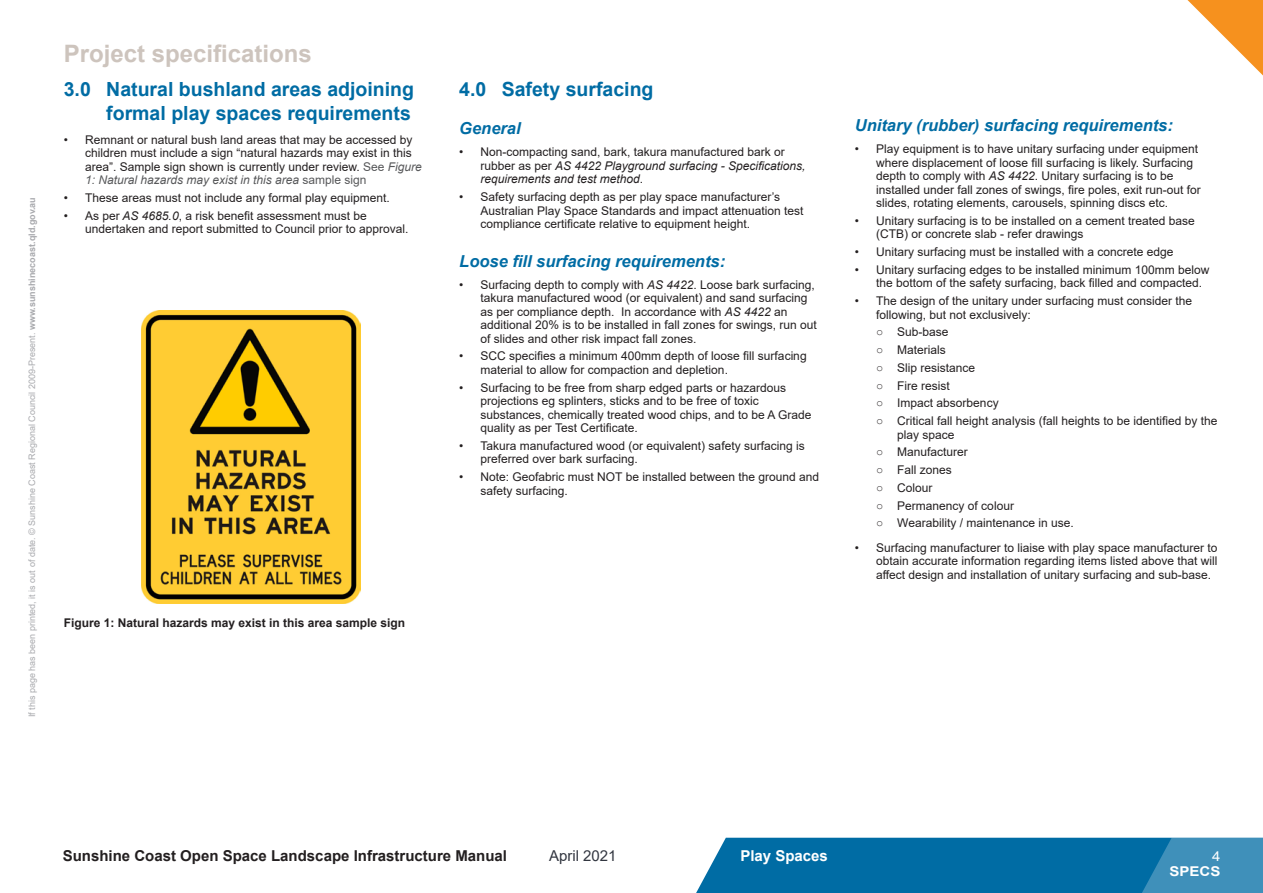
<style>
.page{position:relative;width:1263px;height:893px;background:#fff}
.page>*{position:absolute;margin:0;border:0;box-sizing:border-box;transform-origin:0 0}
.t1{font:700 24px "Arial";color:#cdc4bd}
.t2{font:700 19.5px/24px "Arial";color:#006ca4;text-align:right}
.LIM_Heading_03{font:italic 700 16.5px "Arial";color:#006ca4}
.t3{font:700 15px "Arial";color:#231f20}
.t4{font:700 15px "Arial";color:#fff}
.t5{font:15px "Arial";color:#323640}
.t6{font:700 13.5px "Arial";color:#fff;scale:1.11 1}
.t7{font:13.5px "Arial";color:#fff;scale:1.11 1}
.t8{font:12px/13.5px "Arial";color:#231f20}
.t9{font:italic 12px/13.5px "Arial";color:#231f20}
.LIM_Figure_heading{font:700 12px "Arial";color:#231f20}
.t10{font:9px "Arial";color:#a8a9ad}
.s1{font-weight:700}
.s2{color:#57585a}
.s3{font-style:italic;color:#57585a}
.s4{font-style:italic}
.s5{font-style:normal}
.s6{color:#fff}
</style>
<div class="page">
<svg style="left:1187px;top:0;width:76px;height:76px"></svg>
<svg style="left:696px;top:838px;width:567px;height:55px;background:#1377aa"></svg>
<img style="left:142px;top:310px;width:218px;height:294px">
<p class="t10" style="left:26px;top:717px;width:521px;rotate:-90deg">If this page has been printed, it is out of date. © Sunshine Coast Regional Council 2009-Present. <span class="s1">www.sunshinecoast.qld.gov.au</span></p>
<h1 class="t1" style="left:64px;top:37px;width:250px">Project specifications</h1>
<p class="t2" style="left:64px;top:77px;width:352px">3.0 Natural bushland areas adjoining formal play spaces requirements</p>
<p class="t8" style="left:85px;top:133px;width:338px;text-indent:-21px">• Remnant or natural bush land areas that may be accessed by children must include a sign “natural hazards may exist in this area”. Sample sign shown is currently under review. <span class="s2">See</span> <span class="s3">Figure 1: Natural hazards may exist in this area</span> <span class="s2">sample sign</span></p>
<p class="t8" style="left:64px;top:191px;width:328px">• These areas must not include any formal play equipment.</p>
<p class="t8" style="left:85px;top:209px;width:325px;text-indent:-21px">• As per <span class="s4">AS 4685.0</span>, a risk benefit assessment must be undertaken and report submitted to Council prior to approval.</p>
<p class="LIM_Figure_heading" style="left:64px;top:614px;width:343px">Figure 1: Natural hazards may exist in this area sample sign</p>
<p class="t2" style="left:459px;top:77px;width:196px">4.0 Safety surfacing</p>
<p class="LIM_Heading_03" style="left:459px;top:117px;width:63px">General</p>
<p class="t9" style="left:480px;top:145px;width:326px;text-indent:-21px"><span class="s5">• Non-compacting sand, bark, takura manufactured bark or rubber as per</span> AS 4422 Playground surfacing - Specifications, requirements and test method<span class="s5">.</span></p>
<p class="t8" style="left:480px;top:190px;width:324px;text-indent:-21px">• Safety surfacing depth as per play space manufacturer’s<br>Australian Play Space Standards and impact attenuation test compliance certificate relative to equipment height.</p>
<p class="LIM_Heading_03" style="left:459px;top:250px;width:267px">Loose fill surfacing requirements:</p>
<p class="t8" style="left:480px;top:278px;width:338px;text-indent:-21px">• Surfacing depth to comply with <span class="s4">AS 4422</span>. Loose bark surfacing, takura manufactured wood (or equivalent) and sand surfacing as per compliance depth. In accordance with <span class="s4">AS 4422</span> an additional 20% is to be installed in fall zones for swings, run out of slides and other risk impact fall zones.</p>
<p class="t8" style="left:480px;top:349px;width:328px;text-indent:-21px">• SCC specifies a minimum 400mm depth of loose fill surfacing material to allow for compaction and depletion.</p>
<p class="t8" style="left:480px;top:381px;width:332px;text-indent:-21px">• Surfacing to be free from sharp edged parts or hazardous projections eg splinters, sticks and to be free of toxic substances, chemically treated wood chips, and to be A Grade quality as per Test Certificate.</p>
<p class="t8" style="left:480px;top:439px;width:326px;text-indent:-21px">• Takura manufactured wood (or equivalent) safety surfacing is preferred over bark surfacing.</p>
<p class="t8" style="left:480px;top:470px;width:340px;text-indent:-21px">• Note: Geofabric must NOT be installed between the ground and safety surfacing.</p>
<p class="LIM_Heading_03" style="left:855px;top:114px;width:320px">Unitary (rubber) surfacing requirements:</p>
<p class="t8" style="left:876px;top:142px;width:326px;text-indent:-21px">• Play equipment is to have <span class="s6">unitary</span> surfacing under equipment where displacement of loose fill surfacing is likely. Surfacing depth to comply with <span class="s4">AS 4422</span>. <span class="s6">Unitary surfacing</span> is to be installed under fall zones of swings, fire poles, exit run-out for slides, rotating elements, carousels, spinning discs etc.</p>
<p class="t8" style="left:876px;top:214px;width:320px;text-indent:-21px"><span class="s6">• Unitary</span> surfacing is to be installed on a cement treated base (CTB) or concrete slab - refer drawings</p>
<p class="t8" style="left:855px;top:245px;width:320px"><span class="s6">• Unitary</span> surfacing must be installed with a concrete edge</p>
<p class="t8" style="left:876px;top:263px;width:335px;text-indent:-21px"><span class="s6">• Unitary</span> surfacing edges to be installed minimum 100mm below the bottom of the safety surfacing, back filled and compacted.</p>
<p class="t8" style="left:876px;top:294px;width:318px;text-indent:-21px">• The design of the <span class="s6">unitary</span> under surfacing must consider the following, but not exclusively:</p>
<p class="t8" style="left:876px;top:325px;width:74px">○ Sub-base</p>
<p class="t8" style="left:876px;top:343px;width:71px">○ Materials</p>
<p class="t8" style="left:876px;top:361px;width:101px">○ Slip resistance</p>
<p class="t8" style="left:876px;top:379px;width:75px">○ Fire resist</p>
<p class="t8" style="left:876px;top:396px;width:124px">○ Impact absorbency</p>
<p class="t8" style="left:897px;top:414px;width:322px;text-indent:-21px">○ Critical fall height analysis (fall heights to be identified by the play space</p>
<p class="t8" style="left:876px;top:445px;width:93px">○ Manufacturer</p>
<p class="t8" style="left:876px;top:463px;width:77px">○ Fall zones</p>
<p class="t8" style="left:876px;top:481px;width:58px">○ Colour</p>
<p class="t8" style="left:876px;top:499px;width:139px">○ Permanency of colour</p>
<p class="t8" style="left:876px;top:516px;width:199px">○ Wearability / maintenance in use.</p>
<p class="t8" style="left:876px;top:540px;width:343px;text-align:justify;text-indent:-21px"><span class="s6">• Surfacing</span> manufacturer to liaise with play space manufacturer to obtain accurate information regarding items listed above that will affect design and installation of <span class="s6">unitary</span> surfacing and sub-base.</p>
<p class="t3" style="left:63px;top:845px;width:446px">Sunshine Coast Open Space Landscape Infrastructure Manual</p>
<p class="t5" style="left:549px;top:846px;width:69px">April 2021</p>
<p class="t4" style="left:740px;top:845px;width:89px">Play Spaces</p>
<p class="t7" style="left:1212px;top:847px;width:9px">4</p>
<p class="t6" style="left:1169px;top:862px;width:47px">SPECS</p>
</div>
